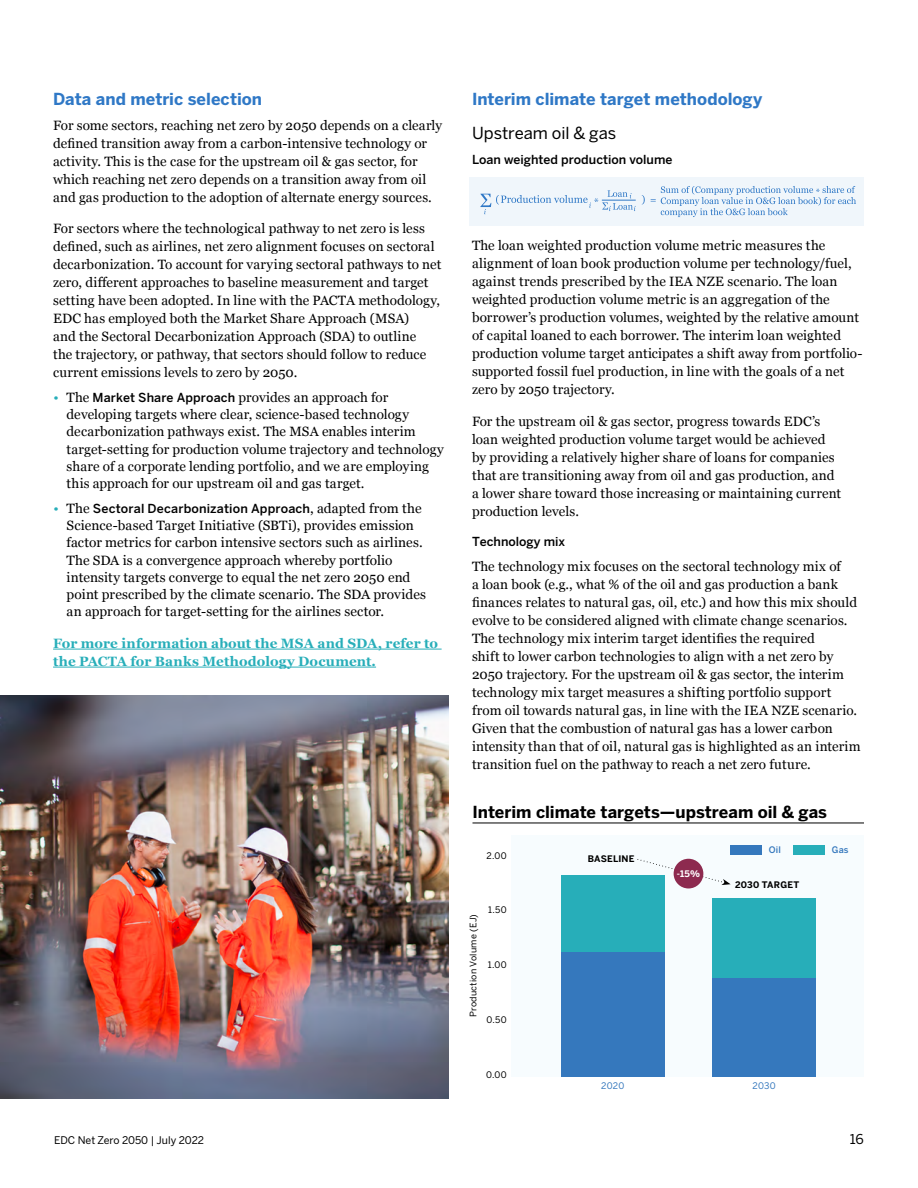
<style>
.page{position:relative;width:918px;height:1188px;background:#fff}
.page>*{position:absolute;margin:0;border:0;box-sizing:border-box;transform-origin:0 0}
.H2_CD{font:700 16.5px "Benton Sans";color:#2f78c6}
.Graph_Title{font:700 16.5px "Benton Sans";color:#000}
.t1{font:16.5px "Benton Sans";letter-spacing:-.005em;color:#000}
.Georgia_-_Bodycopy{font:13.5px/18px "Georgia";letter-spacing:.01em;color:#000}
.Georgia_-_Bodycopy-2{font:700 13.5px/18px "Georgia";letter-spacing:.005em;color:#27aeb9}
.t2{font:13.5px "Benton Sans";color:#000}
.Benton-body-copy{font:500 12.3px "Benton Sans";color:#000}
.t3{font:10.5px "Benton Sans";color:#000}
.Timeline_time{font:9px "Benton Sans";letter-spacing:.025em;color:#000}
.Timeline_time-2{font:700 9px "Benton Sans";letter-spacing:.02em;color:#000}
.Timeline_time-3{font:9px "Benton Sans";letter-spacing:.02em;color:#3578bd}
.Timeline_time-4{font:500 9px "Benton Sans";letter-spacing:.02em;color:#3578bd}
.Timeline_time-5{font:700 9px "Benton Sans";color:#fff}
.s1{color:#27aeb9}
.s2{font-family:"Benton Sans";font-weight:500;font-size:12.3px}
.s3{font-family:"Georgia";font-weight:400;font-size:13.5px;color:#27aeb9}
.s4{font-family:"Georgia";font-weight:400;font-size:13.5px}
</style>
<div class="page">
<hr style="left:53px;top:649px;width:389px;height:1px;background:#27aeb9">
<hr style="left:53px;top:667px;width:323px;height:1px;background:#27aeb9">
<div style="left:512px;top:835px;width:352px;height:242px;background:#f7fcfe"></div>
<hr style="left:472px;top:823px;width:392px;height:1px;background:#000">
<div style="left:730px;top:845px;width:32px;height:10px;background:#3578bd"></div>
<div style="left:793px;top:845px;width:31px;height:10px;background:#27aeb9"></div>
<div style="left:561px;top:951px;width:103px;height:125px;background:#3578bd"></div>
<div style="left:561px;top:876px;width:103px;height:76px;background:#27aeb9"></div>
<div style="left:713px;top:978px;width:103px;height:98px;background:#3578bd"></div>
<div style="left:713px;top:898px;width:103px;height:80px;background:#27aeb9"></div>
<svg style="left:638px;top:859px;width:93px;height:26px"></svg>
<div style="left:674px;top:859px;width:29px;height:29px;background:#8d2a4f;border-radius:50%"></div>
<div style="left:470px;top:177px;width:394px;height:48px;background:#f0f6fb"></div>
<svg style="left:642px;top:195px;width:3px;height:9px"></svg>
<svg style="left:651px;top:186px;width:205px;height:31px"></svg>
<svg style="left:480px;top:190px;width:156px;height:24px"></svg>
<img style="left:0;top:696px;width:448px;height:403px">
<p class="H2_CD" style="left:53px;top:89px;width:211px">Data and metric selection</p>
<p class="Georgia_-_Bodycopy" style="left:53px;top:115px;width:391px">For some sectors, reaching net zero by 2050 depends on a clearly defined transition away from a carbon-intensive technology or activity. This is the case for the upstream oil &amp; gas sector, for which reaching net zero depends on a transition away from oil and gas production to the adoption of alternate energy sources.</p>
<p class="Georgia_-_Bodycopy" style="left:53px;top:219px;width:390px">For sectors where the technological pathway to net zero is less defined, such as airlines, net zero alignment focuses on sectoral decarbonization. To account for varying sectoral pathways to net zero, different approaches to baseline measurement and target setting have been adopted. In line with the PACTA methodology, EDC has employed both the Market Share Approach (MSA)<br>and the Sectoral Decarbonization Approach (SDA) to outline<br>the trajectory, or pathway, that sectors should follow to reduce current emissions levels to zero by 2050.</p>
<p class="Georgia_-_Bodycopy" style="left:67px;top:388px;width:379px;line-height:17.2px;text-indent:-13px"><span class="s1">•</span> The <span class="s2">Market Share Approach</span> provides an approach for developing targets where clear, science-based technology decarbonization pathways exist. The MSA enables interim target-setting for production volume trajectory and technology share of a corporate lending portfolio, and we are employing this approach for our upstream oil and gas target.</p>
<p class="Benton-body-copy" style="left:54px;top:501px;width:370px"><span class="s3">•</span> <span class="s4">The</span> Sectoral Decarbonization Approach<span class="s4">, adapted from the</span></p>
<p class="Georgia_-_Bodycopy" style="left:67px;top:516px;width:361px;line-height:17.2px">Science-based Target Initiative (SBTi), provides emission factor metrics for carbon intensive sectors such as airlines.<br>The SDA is a convergence approach whereby portfolio intensity targets converge to equal the net zero 2050 end point prescribed by the climate scenario. The SDA provides an approach for target-setting for the airlines sector.</p>
<p class="Georgia_-_Bodycopy-2" style="left:53px;top:634px;width:387px">For more information about the MSA and SDA, refer to the PACTA for Banks Methodology Document.</p>
<p class="H2_CD" style="left:472px;top:89px;width:292px">Interim climate target methodology</p>
<h4 class="t1" style="left:472px;top:124px;width:146px">Upstream oil &amp; gas</h4>
<p class="Benton-body-copy" style="left:472px;top:152px;width:202px">Loan weighted production volume</p>
<p class="Georgia_-_Bodycopy" style="left:472px;top:236px;width:392px">The loan weighted production volume metric measures the alignment of loan book production volume per technology/fuel, against trends prescribed by the IEA NZE scenario. The loan weighted production volume metric is an aggregation of the borrower’s production volumes, weighted by the relative amount of capital loaned to each borrower. The interim loan weighted production volume target anticipates a shift away from portfolio&shy;supported fossil fuel production, in line with the goals of a net zero by 2050 trajectory.</p>
<p class="Georgia_-_Bodycopy" style="left:472px;top:411px;width:371px">For the upstream oil &amp; gas sector, progress towards EDC’s loan weighted production volume target would be achieved by providing a relatively higher share of loans for companies that are transitioning away from oil and gas production, and a lower share toward those increasing or maintaining current production levels.</p>
<p class="Benton-body-copy" style="left:472px;top:534px;width:95px">Technology mix</p>
<p class="Georgia_-_Bodycopy" style="left:472px;top:557px;width:390px">The technology mix focuses on the sectoral technology mix of<br>a loan book (e.g., what % of the oil and gas production a bank finances relates to natural gas, oil, etc.) and how this mix should evolve to be considered aligned with climate change scenarios.<br>The technology mix interim target identifies the required<br>shift to lower carbon technologies to align with a net zero by 2050 trajectory. For the upstream oil &amp; gas sector, the interim technology mix target measures a shifting portfolio support from oil towards natural gas, in line with the IEA NZE scenario.<br>Given that the combustion of natural gas has a lower carbon intensity than that of oil, natural gas is highlighted as an interim transition fuel on the pathway to reach a net zero future.</p>
<p class="Graph_Title" style="left:472px;top:802px;width:356px">Interim climate targets—upstream oil &amp; gas</p>
<p class="Timeline_time" style="left:486px;top:850px;width:22px">2.00</p>
<p class="Timeline_time" style="left:468px;top:1017px;width:104px;rotate:-90deg">Production Volume (EJ)</p>
<p class="Timeline_time" style="left:488px;top:905px;width:20px">1.50</p>
<p class="Timeline_time" style="left:488px;top:960px;width:21px">1.00</p>
<p class="Timeline_time" style="left:486px;top:1015px;width:22px">0.50</p>
<p class="Timeline_time" style="left:486px;top:1070px;width:22px">0.00</p>
<p class="Timeline_time-2" style="left:588px;top:853px;width:48px">BASELINE</p>
<p class="Timeline_time-5" style="left:677px;top:869px;width:25px">-15%</p>
<p class="Timeline_time-4" style="left:769px;top:844px;width:14px">Oil</p>
<p class="Timeline_time-4" style="left:832px;top:845px;width:18px">Gas</p>
<p class="Timeline_time-2" style="left:735px;top:879px;width:66px">2030 TARGET</p>
<p class="Timeline_time-3" style="left:601px;top:1080px;width:25px">2020</p>
<p class="Timeline_time-3" style="left:753px;top:1080px;width:25px">2030</p>
<p class="t3" style="left:54px;top:1134px;width:152px">EDC Net Zero 2050 | July 2022</p>
<p class="t2" style="left:850px;top:1131px;width:16px">16</p>
</div>
